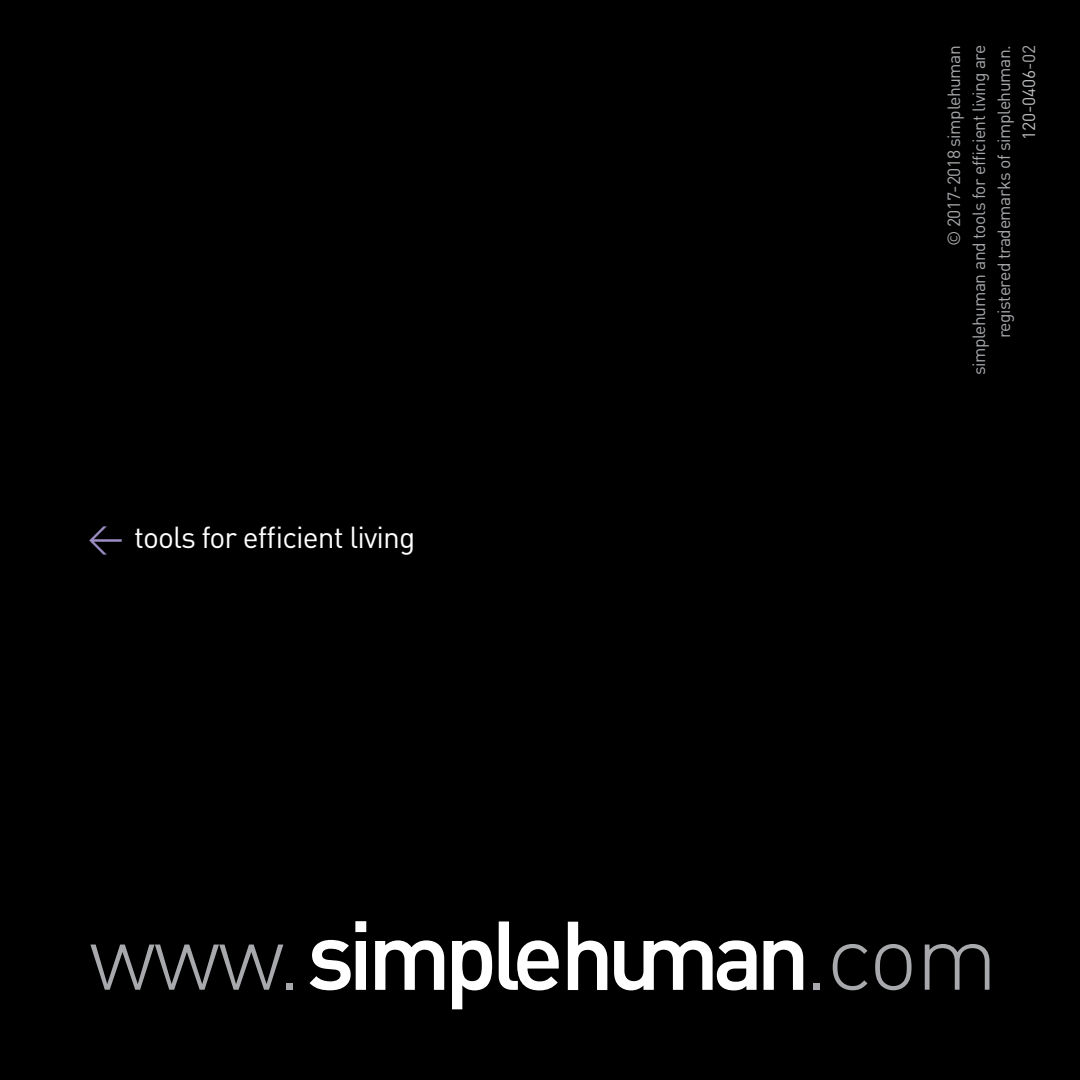
<style>
.page{position:relative;width:1080px;height:1080px;background:#000}
.page>*{position:absolute;margin:0;border:0;box-sizing:border-box;transform-origin:0 0}
.t1{font:300 93.75px "DIN";letter-spacing:-.025em;color:#a7a9ac}
.t2{font:30px "DIN";letter-spacing:-.03em;color:#fff}
.t3{font:17.5px/25px "DIN";letter-spacing:-.025em;color:#a7a9ac;text-align:right}
.s1{font-size:35.25px;color:#9c8dc3}
.s2{color:#bcbec0}
</style>
<div class="page">
<svg style="left:355px;top:921px;width:11px;height:11px"></svg>
<svg style="left:375px;top:940px;width:69px;height:50px"></svg>
<svg style="left:499px;top:921px;width:60px;height:69px"></svg>
<svg style="left:614px;top:940px;width:143px;height:50px"></svg>
<svg style="left:764px;top:940px;width:39px;height:50px"></svg>
<svg style="left:310px;top:940px;width:56px;height:50px"></svg>
<svg style="left:568px;top:922px;width:39px;height:68px"></svg>
<svg style="left:452px;top:940px;width:40px;height:69px"></svg>
<h2 class="t2" style="left:88px;top:518px;width:330px"><span class="s1">&lt;</span> tools for efficient living</h2>
<p class="t3" style="left:941px;top:375px;width:332px;rotate:-90deg">© 2017-2018 simplehuman<br>simplehuman and tools for efficient living are registered trademarks of simplehuman.<br><span class="s2">120-0406</span>-02</p>
<h1 class="t1" style="left:89px;top:898px;width:214px">www.</h1>
<h1 class="t1" style="left:804px;top:898px;width:196px">.com</h1>
</div>
